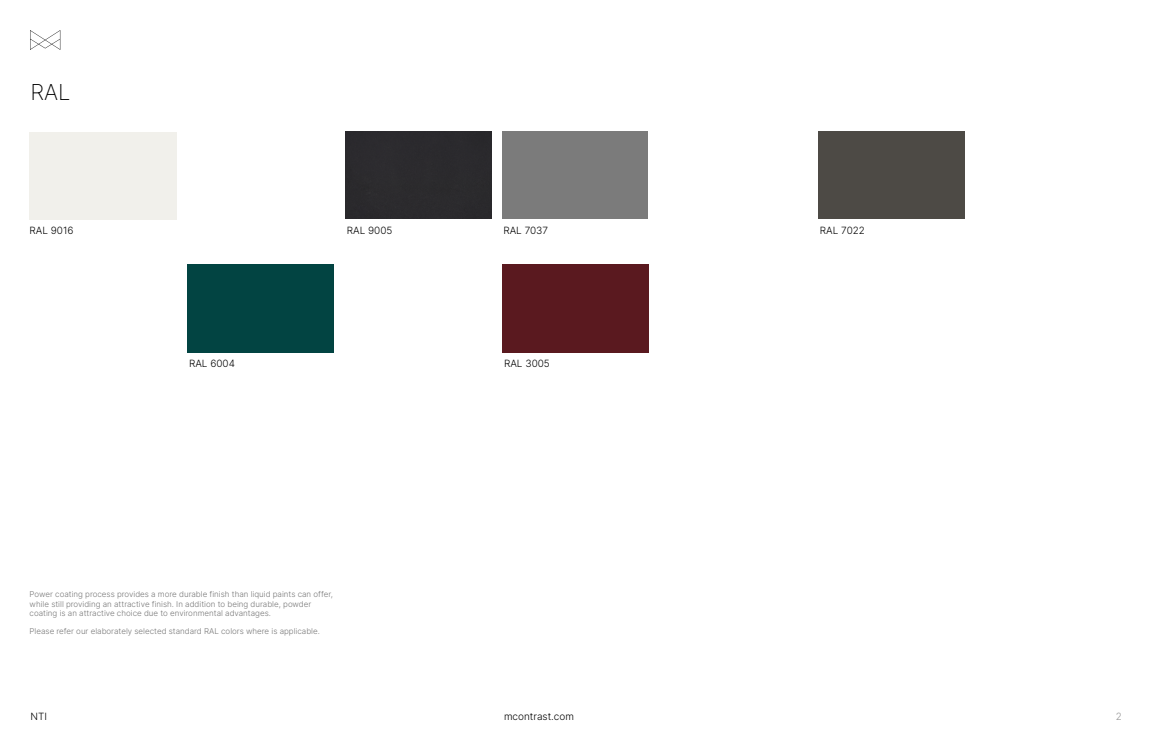
<style>
.page{position:relative;width:1152px;height:750px;background:#fff}
.page>*{position:absolute;margin:0;border:0;box-sizing:border-box;transform-origin:0 0}
.t1{font:22px "Inter";color:#000}
.t2{font:300 10px "Inter";color:#000}
.t3{font:300 10px "Inter";color:#969696}
.t4{font:300 8px/9.6px "Inter";color:#787878}
</style>
<div class="page">
<svg style="left:30px;top:30px;width:30px;height:20px"></svg>
<div style="left:345px;top:131px;width:146px;height:88px;background:#2b2a2d"></div>
<div style="left:188px;top:264px;width:145px;height:88px;background:#024442"></div>
<div style="left:503px;top:264px;width:145px;height:88px;background:#5a191f"></div>
<div style="left:819px;top:131px;width:145px;height:88px;background:#4d4a45"></div>
<h1 class="t1" style="left:30px;top:76px;width:42px">RAL</h1>
<p class="t2" style="left:30px;top:223px;width:46px">RAL 9016</p>
<p class="t2" style="left:347px;top:223px;width:47px">RAL 9005</p>
<p class="t2" style="left:503px;top:223px;width:46px">RAL 7037</p>
<p class="t2" style="left:820px;top:223px;width:47px">RAL 7022</p>
<p class="t2" style="left:189px;top:356px;width:47px">RAL 6004</p>
<p class="t2" style="left:504px;top:356px;width:47px">RAL 3005</p>
<p class="t4" style="left:30px;top:589px;width:305px">Power coating process provides a more durable finish than liquid paints can offer, while still providing an attractive finish. In addition to being durable, powder coating is an attractive choice due to environmental advantages.</p>
<p class="t4" style="left:30px;top:626px;width:292px">Please refer our elaborately selected standard RAL colors where is applicable.</p>
<p class="t2" style="left:30px;top:709px;width:18px">NTI</p>
<p class="t2" style="left:504px;top:709px;width:71px">mcontrast.com</p>
<p class="t3" style="left:1116px;top:709px;width:8px">2</p>
</div>
